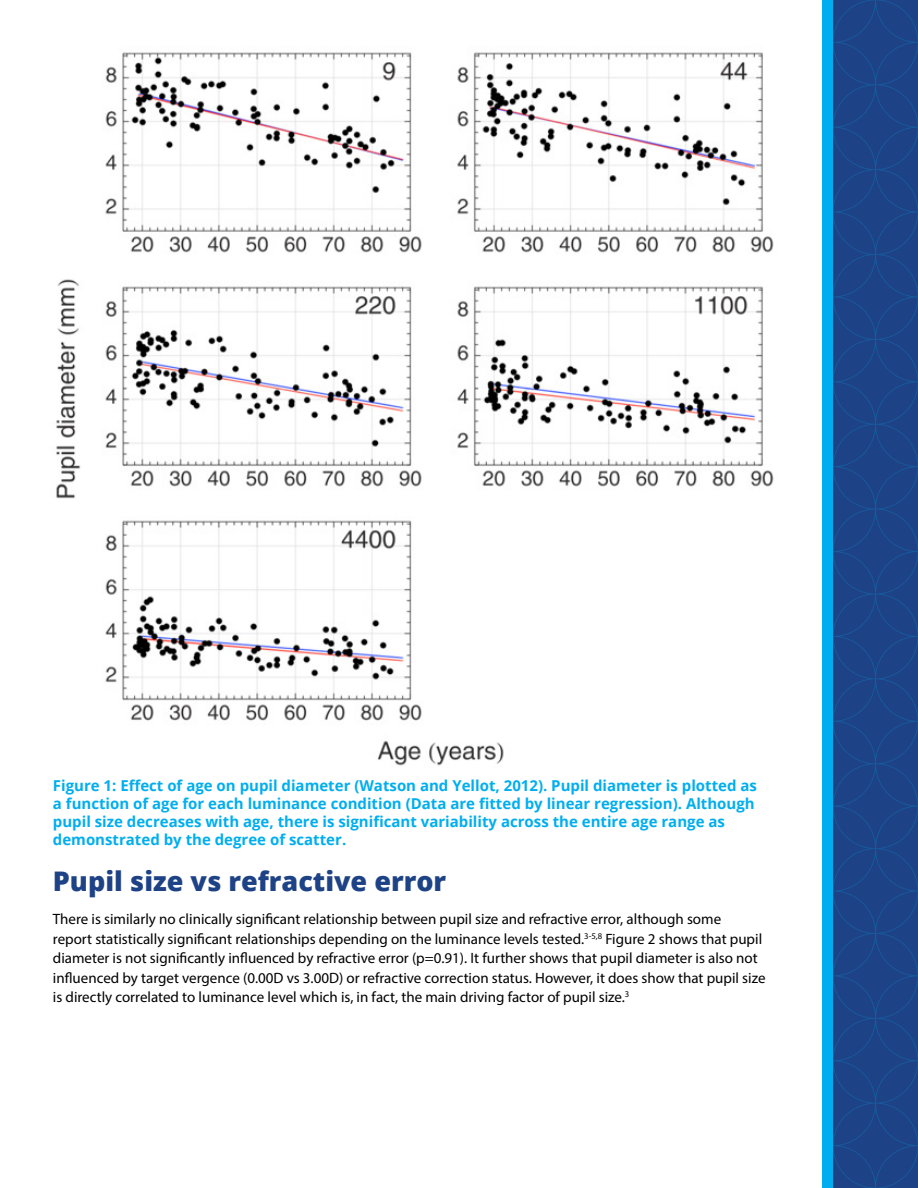
<style>
.page{position:relative;width:918px;height:1188px;background:#fff}
.page>*{position:absolute;margin:0;border:0;box-sizing:border-box;transform-origin:0 0}
.t1{font:800 27px "Open Sans";color:#1e4286}
.t2{font:15px/19.5px "Myriad Pro";color:#000}
.t3{font:700 15px/18px "Open Sans";color:#00aeef}
</style>
<div class="page">
<svg style="left:833px;top:0;width:85px;height:1188px;background:#1d4387"></svg>
<div style="left:822px;top:0;width:11px;height:1188px;background:#00aeef"></div>
<img style="left:56px;top:52px;width:718px;height:714px">
<p class="t3" style="left:53px;top:776px;width:706px">Figure 1: Effect of age on pupil diameter (Watson and Yellot, 2012). Pupil diameter is plotted as a function of age for each luminance condition (Data are fitted by linear regression). Although pupil size decreases with age, there is significant variability across the entire age range as demonstrated by the degree of scatter.</p>
<h1 class="t1" style="left:53px;top:861px;width:395px">Pupil size vs refractive error</h1>
<p class="t2" style="left:53px;top:909px;width:714px">There is similarly no clinically significant relationship between pupil size and refractive error, although some<br>report statistically significant relationships depending on the luminance levels tested.<sup>3-5,8</sup> Figure 2 shows that pupil diameter is not significantly influenced by refractive error (p=0.91). It further shows that pupil diameter is also not influenced by target vergence (0.00D vs 3.00D) or refractive correction status. However, it does show that pupil size is directly correlated to luminance level which is, in fact, the main driving factor of pupil size.<sup>3</sup></p>
</div>
